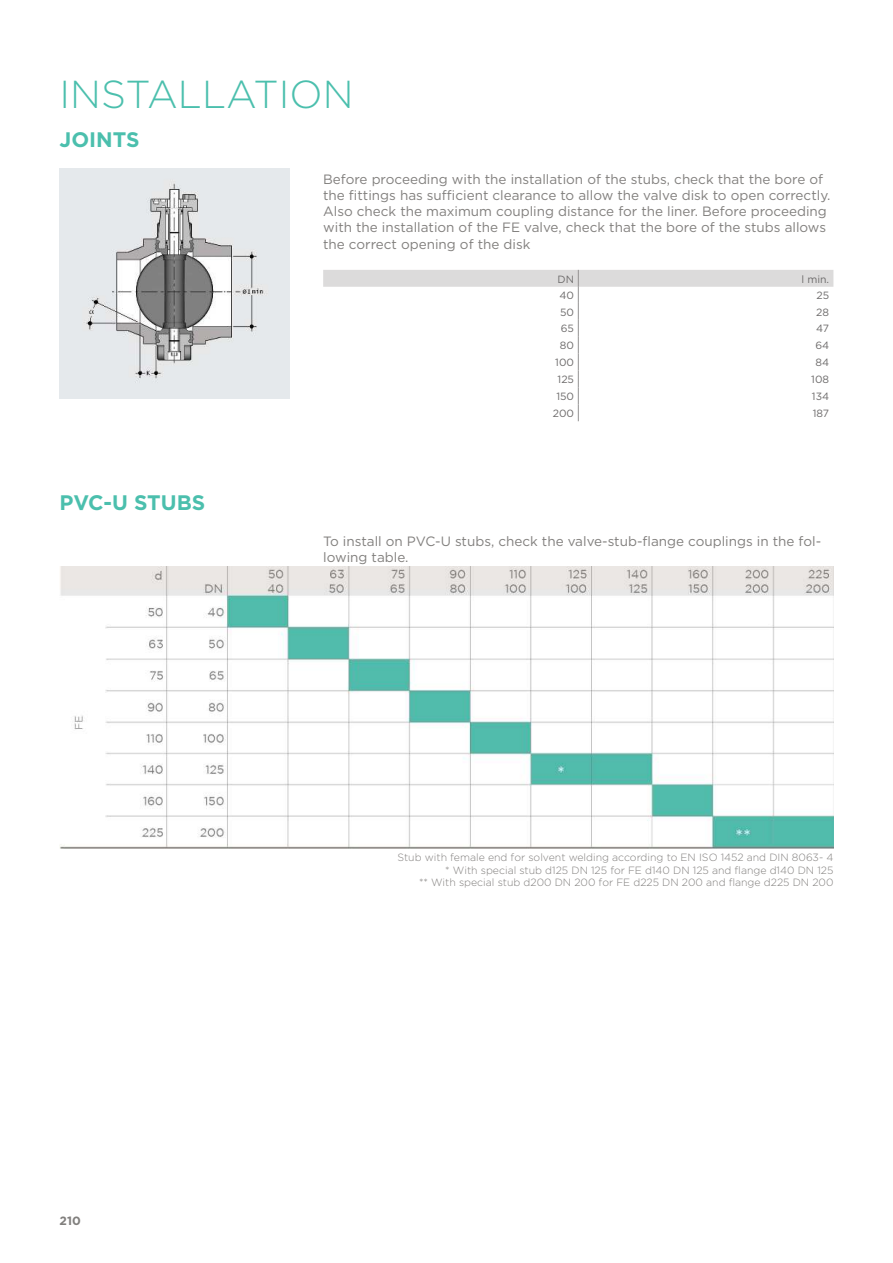
<style>
.page{position:relative;width:893px;height:1263px;background:#fff}
.page>*{position:absolute;margin:0;border:0;box-sizing:border-box;transform-origin:0 0}
.t1{font:300 39px "Gotham";color:#4bbfad}
.t2{font:700 21px "Gotham";color:#4bbfad}
.t3{font:13.5px/16.2px "Gotham";color:#817f7d}
.t4{font:700 12px "Gotham";color:#817f7d}
.t5{font:300 10.5px/12.6px "Gotham";color:#817f7d;text-align:right}
.t6{font:10.5px "Gotham";color:#6d6b6b}
</style>
<div class="page">
<img style="left:60px;top:169px;width:229px;height:229px">
<svg style="left:323px;top:270px;width:510px;height:151px"></svg>
<img style="left:60px;top:566px;width:773px;height:282px">
<h1 class="t1" style="left:60px;top:77px;width:295px">INSTALLATION</h1>
<h2 class="t2" style="left:60px;top:131px;width:82px">JOINTS</h2>
<h2 class="t2" style="left:60px;top:493px;width:147px">PVC-U STUBS</h2>
<p class="t3" style="left:323px;top:172px;width:509px">Before proceeding with the installation of the stubs, check that the bore of the fittings has sufficient clearance to allow the valve disk to open correctly.<br>Also check the maximum coupling distance for the liner. Before proceeding with the installation of the FE valve, check that the bore of the stubs allows the correct opening of the disk</p>
<p class="t6" style="left:558px;top:274px;width:18px">DN</p>
<p class="t6" style="left:801px;top:274px;width:29px">l min.</p>
<p class="t6" style="left:559px;top:290px;width:16px">40</p>
<p class="t6" style="left:816px;top:290px;width:14px">25</p>
<p class="t6" style="left:560px;top:307px;width:15px">50</p>
<p class="t6" style="left:816px;top:307px;width:14px">28</p>
<p class="t6" style="left:561px;top:324px;width:15px">65</p>
<p class="t6" style="left:816px;top:324px;width:14px">47</p>
<p class="t6" style="left:560px;top:341px;width:16px">80</p>
<p class="t6" style="left:815px;top:341px;width:15px">64</p>
<p class="t6" style="left:555px;top:358px;width:20px">100</p>
<p class="t6" style="left:815px;top:358px;width:15px">84</p>
<p class="t6" style="left:558px;top:375px;width:18px">125</p>
<p class="t6" style="left:811px;top:375px;width:19px">108</p>
<p class="t6" style="left:556px;top:392px;width:19px">150</p>
<p class="t6" style="left:812px;top:392px;width:19px">134</p>
<p class="t6" style="left:553px;top:409px;width:23px">200</p>
<p class="t6" style="left:813px;top:409px;width:18px">187</p>
<p class="t3" style="left:323px;top:534px;width:499px">To install on PVC-U stubs, check the valve-stub-flange couplings in the fol&shy;lowing table.</p>
<p class="t5" style="left:397px;top:852px;width:437px">Stub with female end for solvent welding according to EN ISO 1452 and DIN 8063- 4 * With special stub d125 DN 125 for FE d140 DN 125 and flange d140 DN 125<br>** With special stub d200 DN 200 for FE d225 DN 200 and flange d225 DN 200</p>
<p class="t4" style="left:60px;top:1215px;width:23px">210</p>
</div>
